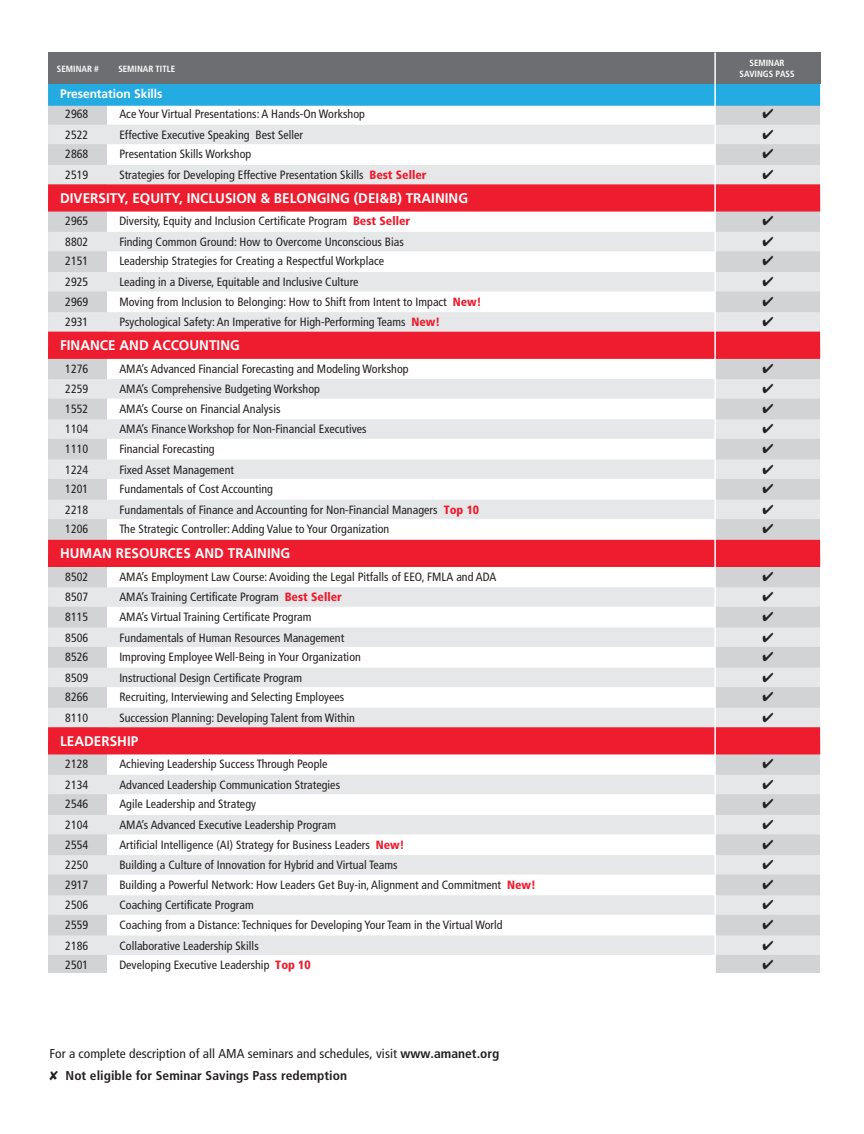
<style>
.page{position:relative;width:864px;height:1134px;background:#fff}
.page>*{position:absolute;margin:0;border:0;box-sizing:border-box;transform-origin:0 0}
.t1{font:700 13.95px "Frutiger LT Std";color:#fff}
.t2{font:condensed 12.9px/21.3px "Frutiger LT Std";letter-spacing:.005em;color:#231f20;scale:1.05 1}
.t3{font:700 12.3px "Frutiger LT Std";letter-spacing:-.005em;color:#fff}
.t4{font:condensed 12px "Frutiger LT Std";letter-spacing:.005em;color:#231f20}
.t5{font:700 condensed 9px/10.5px "Frutiger LT Std";letter-spacing:-.005em;color:#fff;text-align:center}
.s1{font-weight:900;color:#ed1c2e}
.s2{font-weight:700}
</style>
<div class="page">
<div style="left:715px;top:60px;width:105px;height:913px;background:#d1d3d4"></div>
<div style="left:48px;top:79px;width:59px;height:894px;background:#d1d3d4"></div>
<div style="left:48px;top:84px;width:772px;height:22px;background:#24abe2"></div>
<div style="left:48px;top:125px;width:772px;height:19px;background:#e6e7e8"></div>
<div style="left:48px;top:165px;width:772px;height:19px;background:#e6e7e8"></div>
<div style="left:48px;top:184px;width:772px;height:27px;background:#ed1c2e"></div>
<div style="left:48px;top:199px;width:772px;height:13px;background:#ed1c2e"></div>
<div style="left:48px;top:232px;width:772px;height:19px;background:#e6e7e8"></div>
<div style="left:48px;top:272px;width:772px;height:20px;background:#e6e7e8"></div>
<div style="left:48px;top:312px;width:772px;height:20px;background:#e6e7e8"></div>
<div style="left:48px;top:332px;width:772px;height:26px;background:#ed1c2e"></div>
<div style="left:48px;top:346px;width:772px;height:13px;background:#ed1c2e"></div>
<div style="left:48px;top:379px;width:772px;height:20px;background:#e6e7e8"></div>
<div style="left:48px;top:419px;width:772px;height:20px;background:#e6e7e8"></div>
<div style="left:48px;top:459px;width:772px;height:20px;background:#e6e7e8"></div>
<div style="left:48px;top:500px;width:772px;height:19px;background:#e6e7e8"></div>
<div style="left:48px;top:540px;width:772px;height:26px;background:#ed1c2e"></div>
<div style="left:48px;top:555px;width:772px;height:12px;background:#ed1c2e"></div>
<div style="left:48px;top:587px;width:772px;height:20px;background:#e6e7e8"></div>
<div style="left:48px;top:627px;width:772px;height:20px;background:#e6e7e8"></div>
<div style="left:48px;top:668px;width:772px;height:19px;background:#e6e7e8"></div>
<div style="left:48px;top:708px;width:772px;height:19px;background:#e6e7e8"></div>
<div style="left:48px;top:727px;width:772px;height:27px;background:#ed1c2e"></div>
<div style="left:48px;top:775px;width:772px;height:19px;background:#e6e7e8"></div>
<div style="left:48px;top:815px;width:772px;height:19px;background:#e6e7e8"></div>
<div style="left:48px;top:855px;width:772px;height:20px;background:#e6e7e8"></div>
<div style="left:48px;top:895px;width:772px;height:20px;background:#e6e7e8"></div>
<div style="left:48px;top:935px;width:772px;height:20px;background:#e6e7e8"></div>
<div style="left:48px;top:52px;width:772px;height:32px;background:#6d6e71"></div>
<hr style="left:714px;top:52px;width:2px;height:926px;background:#fff">
<p class="t5" style="left:57px;top:64px;width:43px">SEMINAR #</p>
<p class="t5" style="left:118px;top:64px;width:58px">SEMINAR TITLE</p>
<p class="t5" style="left:740px;top:58px;width:57px">SEMINAR<br>SAVINGS PASS</p>
<p class="t3" style="left:60px;top:87px;width:104px">Presentation Skills</p>
<p class="t4" style="left:65px;top:107px;width:25px">2968</p>
<p class="t4" style="left:119px;top:107px;width:247px">Ace Your Virtual Presentations: A Hands-On Workshop</p>
<p class="t4" style="left:65px;top:128px;width:25px">2522</p>
<p class="t4" style="left:119px;top:128px;width:185px">Effective Executive Speaking Best Seller</p>
<p class="t4" style="left:65px;top:147px;width:25px">2868</p>
<p class="t4" style="left:119px;top:147px;width:134px">Presentation Skills Workshop</p>
<p class="t4" style="left:65px;top:168px;width:25px">2519</p>
<p class="t4" style="left:119px;top:168px;width:309px">Strategies for Developing Effective Presentation Skills <span class="s1">Best Seller</span></p>
<p class="t1" style="left:60px;top:190px;width:410px">DIVERSITY, EQUITY, INCLUSION &amp; BELONGING (DEI&amp;B) TRAINING</p>
<p class="t4" style="left:65px;top:214px;width:25px">2965</p>
<p class="t4" style="left:119px;top:214px;width:292px">Diversity, Equity and Inclusion Certificate Program <span class="s1">Best Seller</span></p>
<p class="t4" style="left:65px;top:235px;width:25px">8802</p>
<p class="t4" style="left:119px;top:235px;width:286px">Finding Common Ground: How to Overcome Unconscious Bias</p>
<p class="t4" style="left:65px;top:254px;width:25px">2151</p>
<p class="t4" style="left:119px;top:254px;width:266px">Leadership Strategies for Creating a Respectful Workplace</p>
<p class="t4" style="left:65px;top:275px;width:25px">2925</p>
<p class="t4" style="left:119px;top:275px;width:241px">Leading in a Diverse, Equitable and Inclusive Culture</p>
<p class="t4" style="left:65px;top:294px;width:25px">2969</p>
<p class="t4" style="left:119px;top:294px;width:364px">Moving from Inclusion to Belonging: How to Shift from Intent to Impact <span class="s1">New!</span></p>
<p class="t4" style="left:65px;top:315px;width:25px">2931</p>
<p class="t4" style="left:119px;top:315px;width:322px">Psychological Safety: An Imperative for High-Performing Teams <span class="s1">New!</span></p>
<p class="t1" style="left:60px;top:337px;width:181px">FINANCE AND ACCOUNTING</p>
<p class="t4" style="left:65px;top:361px;width:25px">1276</p>
<p class="t4" style="left:119px;top:361px;width:291px">AMA’s Advanced Financial Forecasting and Modeling Workshop</p>
<p class="t4" style="left:65px;top:382px;width:25px">2259</p>
<p class="t4" style="left:119px;top:382px;width:202px">AMA’s Comprehensive Budgeting Workshop</p>
<p class="t4" style="left:65px;top:402px;width:25px">1552</p>
<p class="t4" style="left:119px;top:402px;width:163px">AMA’s Course on Financial Analysis</p>
<p class="t4" style="left:65px;top:422px;width:25px">1104</p>
<p class="t4" style="left:119px;top:422px;width:249px">AMA’s Finance Workshop for Non-Financial Executives</p>
<p class="t4" style="left:65px;top:442px;width:25px">1110</p>
<p class="t4" style="left:119px;top:442px;width:97px">Financial Forecasting</p>
<p class="t4" style="left:65px;top:462px;width:25px">1224</p>
<p class="t4" style="left:119px;top:462px;width:116px">Fixed Asset Management</p>
<p class="t4" style="left:65px;top:482px;width:25px">1201</p>
<p class="t4" style="left:119px;top:482px;width:155px">Fundamentals of Cost Accounting</p>
<p class="t4" style="left:65px;top:503px;width:25px">2218</p>
<p class="t4" style="left:119px;top:503px;width:361px">Fundamentals of Finance and Accounting for Non-Financial Managers <span class="s1">Top 10</span></p>
<p class="t4" style="left:65px;top:522px;width:25px">1206</p>
<p class="t4" style="left:119px;top:522px;width:272px">The Strategic Controller: Adding Value to Your Organization</p>
<p class="t1" style="left:60px;top:545px;width:232px">HUMAN RESOURCES AND TRAINING</p>
<p class="t4" style="left:65px;top:570px;width:25px">8502</p>
<p class="t4" style="left:119px;top:570px;width:378px">AMA’s Employment Law Course: Avoiding the Legal Pitfalls of EEO, FMLA and ADA</p>
<p class="t4" style="left:65px;top:590px;width:25px">8507</p>
<p class="t4" style="left:119px;top:590px;width:224px">AMA’s Training Certificate Program <span class="s1">Best Seller</span></p>
<p class="t4" style="left:65px;top:610px;width:25px">8115</p>
<p class="t4" style="left:119px;top:610px;width:194px">AMA’s Virtual Training Certificate Program</p>
<p class="t4" style="left:65px;top:630px;width:25px">8506</p>
<p class="t4" style="left:119px;top:630px;width:226px">Fundamentals of Human Resources Management</p>
<p class="t4" style="left:65px;top:650px;width:25px">8526</p>
<p class="t4" style="left:119px;top:650px;width:243px">Improving Employee Well-Being in Your Organization</p>
<p class="t4" style="left:65px;top:671px;width:25px">8509</p>
<p class="t4" style="left:119px;top:671px;width:184px">Instructional Design Certificate Program</p>
<p class="t4" style="left:65px;top:690px;width:25px">8266</p>
<p class="t4" style="left:119px;top:690px;width:226px">Recruiting, Interviewing and Selecting Employees</p>
<p class="t4" style="left:65px;top:711px;width:25px">8110</p>
<p class="t4" style="left:119px;top:711px;width:237px">Succession Planning: Developing Talent from Within</p>
<p class="t1" style="left:60px;top:733px;width:80px">LEADERSHIP</p>
<p class="t4" style="left:65px;top:757px;width:25px">2128</p>
<p class="t4" style="left:119px;top:757px;width:210px">Achieving Leadership Success Through People</p>
<p class="t4" style="left:65px;top:778px;width:25px">2134</p>
<p class="t4" style="left:119px;top:778px;width:222px">Advanced Leadership Communication Strategies</p>
<p class="t4" style="left:65px;top:797px;width:25px">2546</p>
<p class="t4" style="left:119px;top:797px;width:138px">Agile Leadership and Strategy</p>
<p class="t4" style="left:65px;top:818px;width:25px">2104</p>
<p class="t4" style="left:119px;top:818px;width:218px">AMA’s Advanced Executive Leadership Program</p>
<p class="t4" style="left:65px;top:837px;width:25px">2554</p>
<p class="t4" style="left:119px;top:837px;width:287px">Artificial Intelligence (AI) Strategy for Business Leaders <span class="s1">New!</span></p>
<p class="t4" style="left:65px;top:858px;width:25px">2250</p>
<p class="t4" style="left:119px;top:858px;width:280px">Building a Culture of Innovation for Hybrid and Virtual Teams</p>
<p class="t4" style="left:65px;top:878px;width:25px">2917</p>
<p class="t4" style="left:119px;top:878px;width:418px">Building a Powerful Network: How Leaders Get Buy-in, Alignment and Commitment <span class="s1">New!</span></p>
<p class="t4" style="left:65px;top:898px;width:25px">2506</p>
<p class="t4" style="left:119px;top:898px;width:136px">Coaching Certificate Program</p>
<p class="t4" style="left:65px;top:918px;width:25px">2559</p>
<p class="t4" style="left:119px;top:918px;width:385px">Coaching from a Distance: Techniques for Developing Your Team in the Virtual World</p>
<p class="t4" style="left:65px;top:938px;width:25px">2186</p>
<p class="t4" style="left:119px;top:938px;width:141px">Collaborative Leadership Skills</p>
<p class="t4" style="left:65px;top:958px;width:25px">2501</p>
<p class="t4" style="left:119px;top:958px;width:193px">Developing Executive Leadership <span class="s1">Top 10</span></p>
<p class="t2" style="left:66px;top:1043px;width:415px;text-indent:-16px">For a complete description of all AMA seminars and schedules, visit <span class="s2">www.amanet.org<br>Not eligible for Seminar Savings Pass redemption</span></p>
</div>
